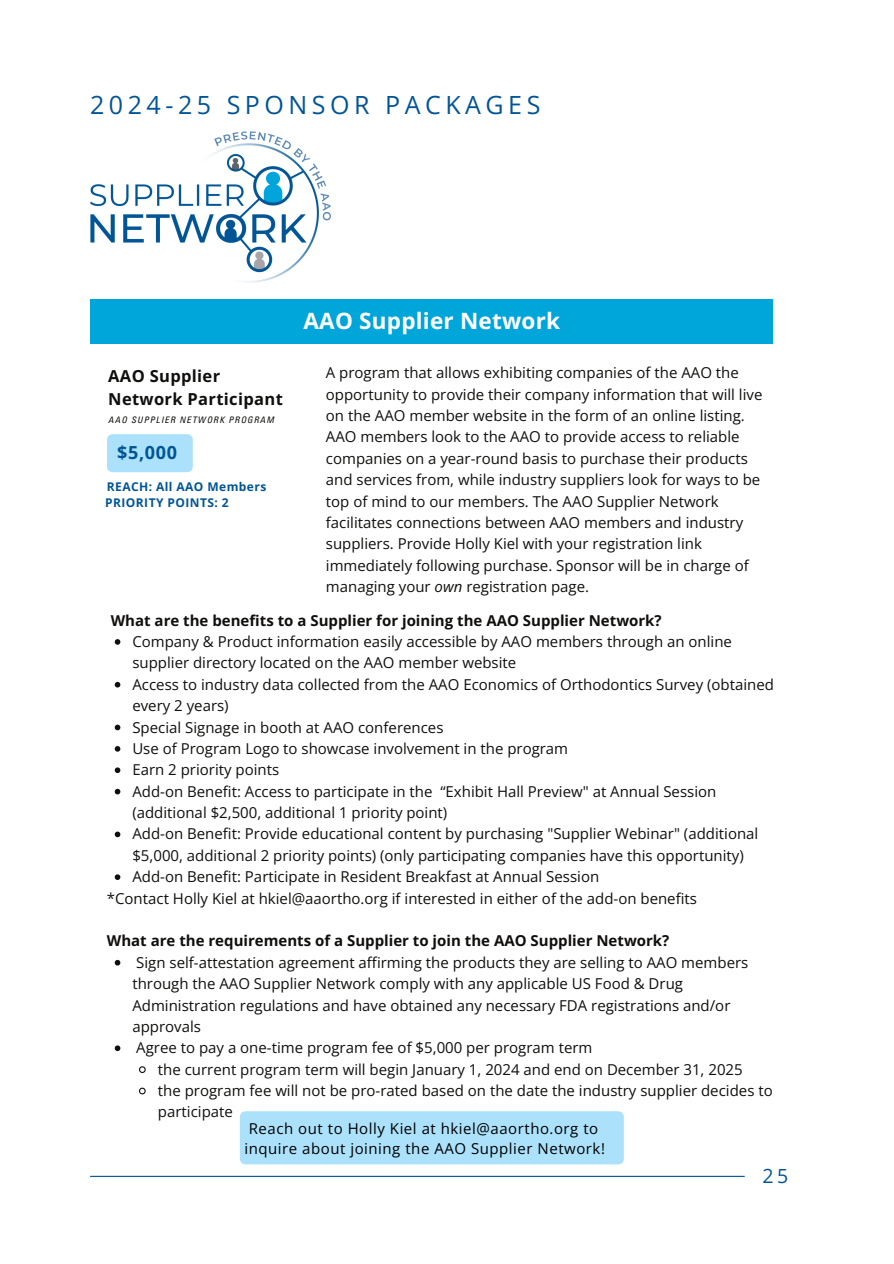
<style>
.page{position:relative;width:894px;height:1264px;background:#fff}
.page>*{position:absolute;margin:0;border:0;box-sizing:border-box;transform-origin:0 0}
.t1{font:25.05px "Open Sans";letter-spacing:.18em;color:#005596}
.t2{font:700 22.5px "Open Sans";letter-spacing:.01em;color:#fff}
.t3{font:19.5px "Open Sans";color:#005596}
.t4{font:700 18px "Open Sans";color:#005596}
.t5{font:700 16.5px/22.5px "Open Sans";letter-spacing:.02em;color:#100f0d}
.t6{font:15px/21.3px "Open Sans";color:#100f0d}
.t7{font:700 15px "Open Sans";color:#100f0d}
.t8{font:15px/20.2px "Open Sans";letter-spacing:.035em;color:#000}
.t9{font:700 12px "Open Sans";letter-spacing:.035em;color:#005596}
.t10{font:italic condensed 9px "Univers LT Pro";letter-spacing:.12em;color:#100f0d}
.s1{font-style:italic}
</style>
<div class="page">
<hr style="left:90px;top:1175px;width:654px;height:1px;background:#005596">
<div style="left:107px;top:434px;width:86px;height:38px;background:#abe1fa"></div>
<div style="left:240px;top:1111px;width:383px;height:53px;background:#abe1fa"></div>
<div style="left:91px;top:299px;width:681px;height:45px;background:#00a5d9"></div>
<img style="left:91px;top:131px;width:240px;height:152px">
<svg style="left:115px;top:639px;width:5px;height:5px"></svg>
<svg style="left:115px;top:682px;width:5px;height:5px"></svg>
<svg style="left:115px;top:724px;width:5px;height:6px"></svg>
<svg style="left:115px;top:746px;width:5px;height:5px"></svg>
<svg style="left:115px;top:767px;width:5px;height:6px"></svg>
<svg style="left:115px;top:788px;width:5px;height:6px"></svg>
<svg style="left:115px;top:831px;width:5px;height:6px"></svg>
<svg style="left:115px;top:874px;width:5px;height:6px"></svg>
<svg style="left:115px;top:959px;width:5px;height:6px"></svg>
<svg style="left:115px;top:1045px;width:5px;height:6px"></svg>
<svg style="left:139px;top:1066px;width:7px;height:7px"></svg>
<svg style="left:139px;top:1087px;width:7px;height:8px"></svg>
<p class="t1" style="left:90px;top:87px;width:451px">2024-25 SPONSOR PACKAGES</p>
<h3 class="t5" style="left:108px;top:364px;width:176px">AAO Supplier<br>Network Participant</h3>
<p class="t10" style="left:108px;top:416px;width:167px">AAO SUPPLIER NETWORK PROGRAM</p>
<h5 class="t4" style="left:117px;top:440px;width:61px">$5,000</h5>
<p class="t9" style="left:107px;top:478px;width:161px">REACH: All AAO Members</p>
<p class="t9" style="left:105px;top:494px;width:125px">PRIORITY POINTS: 2</p>
<h2 class="t2" style="left:303px;top:305px;width:258px">AAO Supplier Network</h2>
<p class="t6" style="left:326px;top:362px;width:438px">A program that allows exhibiting companies of the AAO the opportunity to provide their company information that will live on the AAO member website in the form of an online listing.<br>AAO members look to the AAO to provide access to reliable companies on a year-round basis to purchase their products and services from, while industry suppliers look for ways to be top of mind to our members. The AAO Supplier Network facilitates connections between AAO members and industry suppliers. Provide Holly Kiel with your registration link immediately following purchase. Sponsor will be in charge of managing your <span class="s1">own</span> registration page.</p>
<h6 class="t7" style="left:111px;top:609px;width:552px">What are the benefits to a Supplier for joining the AAO Supplier Network?</h6>
<h5 class="t6" style="left:132px;top:630px;width:601px">Company &amp; Product information easily accessible by AAO members through an online supplier directory located on the AAO member website</h5>
<h4 class="t6" style="left:132px;top:673px;width:643px">Access to industry data collected from the AAO Economics of Orthodontics Survey (obtained every 2 years)</h4>
<p class="t6" style="left:132px;top:716px;width:312px">Special Signage in booth at AAO conferences</p>
<p class="t6" style="left:132px;top:737px;width:437px">Use of Program Logo to showcase involvement in the program</p>
<p class="t6" style="left:132px;top:758px;width:148px">Earn 2 priority points</p>
<p class="t6" style="left:132px;top:780px;width:585px">Add-on Benefit: Access to participate in the “Exhibit Hall Preview" at Annual Session (additional $2,500, additional 1 priority point)</p>
<p class="t6" style="left:132px;top:823px;width:627px">Add-on Benefit: Provide educational content by purchasing "Supplier Webinar" (additional $5,000, additional 2 priority points) (only participating companies have this opportunity)</p>
<p class="t6" style="left:132px;top:865px;width:468px">Add-on Benefit: Participate in Resident Breakfast at Annual Session</p>
<p class="t6" style="left:107px;top:887px;width:591px">*Contact Holly Kiel at hkiel@aaortho.org if interested in either of the add-on benefits</p>
<p class="t7" style="left:107px;top:930px;width:564px">What are the requirements of a Supplier to join the AAO Supplier Network?</p>
<h5 class="t6" style="left:132px;top:951px;width:617px">Sign self-attestation agreement affirming the products they are selling to AAO members through the AAO Supplier Network comply with any applicable US Food &amp; Drug Administration regulations and have obtained any necessary FDA registrations and/or approvals</h5>
<h4 class="t6" style="left:136px;top:1036px;width:457px">Agree to pay a one-time program fee of $5,000 per program term</h4>
<p class="t6" style="left:158px;top:1058px;width:586px">the current program term will begin January 1, 2024 and end on December 31, 2025</p>
<p class="t6" style="left:158px;top:1079px;width:616px">the program fee will not be pro-rated based on the date the industry supplier decides to participate</p>
<p class="t8" style="left:244px;top:1117px;width:362px">Reach out to Holly Kiel at hkiel@aaortho.org to inquire about joining the AAO Supplier Network!</p>
<h1 class="t3" style="left:762px;top:1162px;width:27px">25</h1>
</div>
